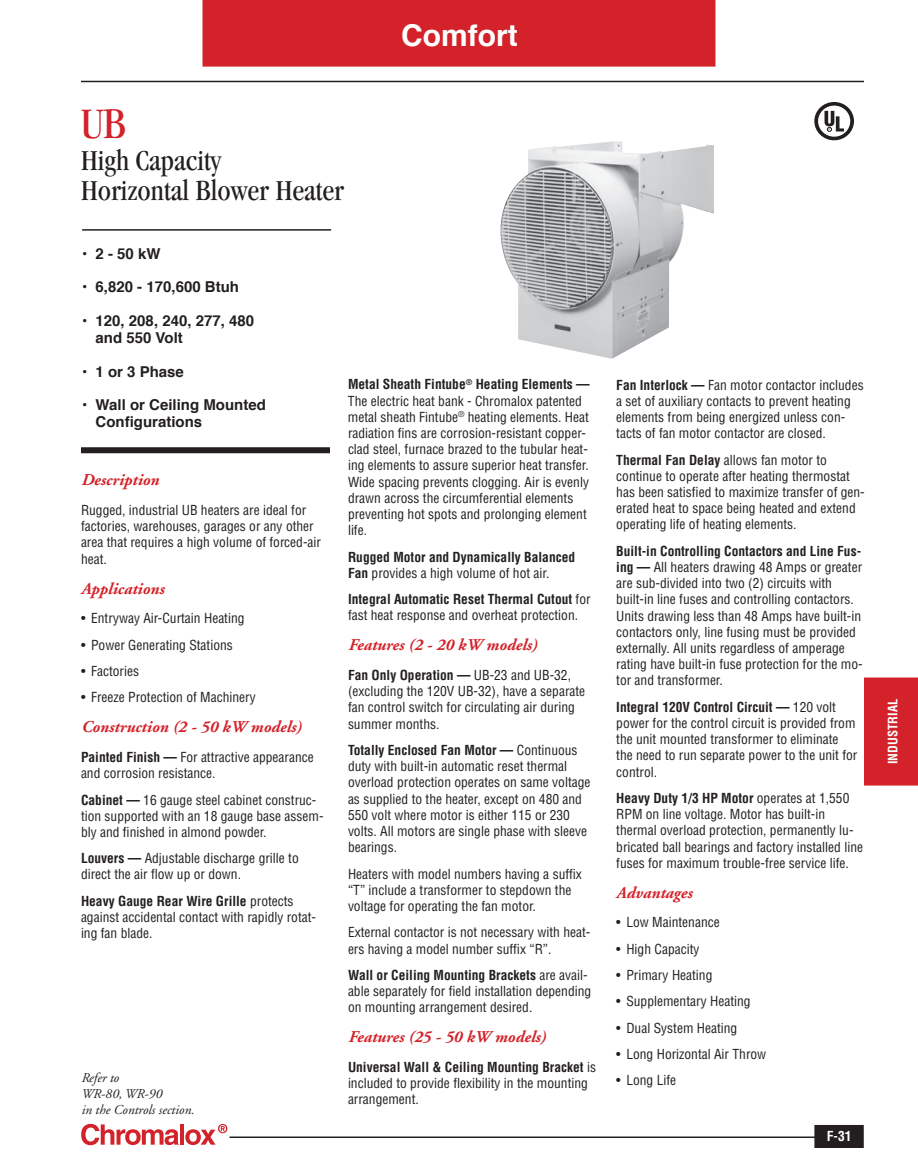
<style>
.page{position:relative;width:918px;height:1175px;background:#fff}
.page>*{position:absolute;margin:0;border:0;box-sizing:border-box;transform-origin:0 0}
.t1{font:condensed 45px "Garamond";color:#d32229}
.t2{font:condensed 30px/30px "Garamond";color:#231f20}
.t3{font:700 30px "Helvetica";color:#fff}
.t4{font:italic 700 16.5px "Adobe Garamond";color:#d32229}
.t5{font:700 15px/17.2px "Helvetica";color:#231f20}
.t6{font:condensed 13.5px/16.2px "Helvetica";color:#231f20}
.t7{font:700 condensed 13.5px/16.2px "Helvetica";color:#231f20}
.t8{font:italic 13.5px/16.2px "Adobe Garamond";color:#231f20}
.t9{font:700 condensed 13.5px "Helvetica";color:#fff}
.t10{font:700 condensed 12.75px "Helvetica";color:#fff}
.s1{font-weight:700}
.s2{font-weight:400}
</style>
<div class="page">
<div style="left:815px;top:1125px;width:48px;height:22px;background:#231f20"></div>
<div style="left:814px;top:1124px;width:50px;height:24px;border:2px solid #231f20"></div>
<hr style="left:81px;top:81px;width:783px;height:1px;background:#231f20">
<hr style="left:230px;top:1136px;width:588px;height:2px;background:#231f20">
<svg style="left:81px;top:1123px;width:98px;height:22px"></svg>
<hr style="left:180px;top:1124px;width:4px;height:20px;background:#d32229">
<svg style="left:185px;top:1124px;width:42px;height:21px"></svg>
<div style="left:202px;top:0;width:514px;height:67px;background:#d32229"></div>
<div style="left:864px;top:677px;width:54px;height:108px;background:#d32229"></div>
<hr style="left:82px;top:229px;width:249px;height:2px;background:#231f20">
<div style="left:81px;top:447px;width:249px;height:6px;background:#231f20"></div>
<img style="left:500px;top:141px;width:214px;height:218px">
<svg style="left:825px;top:111px;width:19px;height:20px"></svg>
<div style="left:814px;top:102px;width:40px;height:38px;border:4px solid #231f20;border-radius:50%"></div>
<h2 class="t3" style="left:401px;top:11px;width:118px">Comfort</h2>
<h1 class="t1" style="left:81px;top:99px;width:46px">UB</h1>
<h2 class="t2" style="left:81px;top:145px;width:265px">High Capacity<br>Horizontal Blower Heater</h2>
<p class="t5" style="left:82px;top:245px;width:80px">• 2-50kW</p>
<p class="t5" style="left:82px;top:279px;width:158px">• 6,820 - 170,600 Btuh</p>
<p class="t5" style="left:96px;top:312px;width:160px;text-indent:-13px">• 120, 208, 240, 277, 480 and 550 Volt</p>
<p class="t5" style="left:82px;top:363px;width:103px">• 1 or 3 Phase</p>
<p class="t5" style="left:96px;top:396px;width:172px;text-indent:-14px">• Wall or Ceiling Mounted<br>Configurations</p>
<p class="t4" style="left:81px;top:471px;width:79px">Description</p>
<p class="t6" style="left:81px;top:502px;width:242px">Rugged, industrial UB heaters are ideal for factories, warehouses, garages or any other area that requires a high volume of forced-air heat.</p>
<p class="t4" style="left:81px;top:579px;width:85px">Applications</p>
<p class="t6" style="left:81px;top:610px;width:165px">• Entryway Air-Curtain Heating</p>
<p class="t6" style="left:81px;top:636px;width:153px">• Power Generating Stations</p>
<p class="t6" style="left:81px;top:662px;width:60px">• Factories</p>
<p class="t6" style="left:81px;top:689px;width:176px">• Freeze Protection of Machinery</p>
<p class="t4" style="left:81px;top:718px;width:222px">Construction (2 - 50 kW models)</p>
<p class="t6" style="left:81px;top:748px;width:234px"><span class="s1">Painted Finish —</span> For attractive appearance and corrosion resistance.</p>
<p class="t6" style="left:81px;top:791px;width:244px"><span class="s1">Cabinet —</span> 16 gauge steel cabinet construc&shy;tion supported with an 18 gauge base assem&shy;bly and finished in almond powder.</p>
<p class="t6" style="left:81px;top:850px;width:219px"><span class="s1">Louvers —</span> Adjustable discharge grille to direct the air flow up or down.</p>
<p class="t6" style="left:81px;top:892px;width:237px"><span class="s1">Heavy Gauge Rear Wire Grille</span> protects against accidental contact with rapidly rotat&shy;ing fan blade.</p>
<p class="t8" style="left:81px;top:1070px;width:115px">Refer to<br>WR-80, WR-90<br>in the Controls section.</p>
<p class="t6" style="left:348px;top:376px;width:243px"><span class="s1">Metal Sheath Fintube</span><sup>®</sup> <span class="s1">Heating Elements — </span>The electric heat bank - Chromalox patented metal sheath Fintube<sup>®</sup> heating elements. Heat radiation fins are corrosion-resistant copper&shy;clad steel, furnace brazed to the tubular heat&shy;ing elements to assure superior heat transfer.<br>Wide spacing prevents clogging. Air is evenly drawn across the circumferential elements preventing hot spots and prolonging element life.</p>
<p class="t7" style="left:348px;top:548px;width:229px">Rugged Motor and Dynamically Balanced<br>Fan <span class="s2">provides a high volume of hot air.</span></p>
<p class="t6" style="left:348px;top:591px;width:244px"><span class="s1">Integral Automatic Reset Thermal Cutout</span> for fast heat response and overheat protection.</p>
<p class="t4" style="left:348px;top:636px;width:191px">Features (2 - 20 kW models)</p>
<p class="t6" style="left:348px;top:666px;width:239px"><span class="s1">Fan Only Operation —</span> UB-23 and UB-32, (excluding the 120V UB-32), have a separate fan control switch for circulating air during summer months.</p>
<p class="t6" style="left:348px;top:741px;width:244px"><span class="s1">Totally Enclosed Fan Motor —</span> Continuous duty with built-in automatic reset thermal overload protection operates on same voltage as supplied to the heater, except on 480 and 550 volt where motor is either 115 or 230 volts. All motors are single phase with sleeve bearings.</p>
<p class="t6" style="left:348px;top:865px;width:235px">Heaters with model numbers having a suffix “T” include a transformer to stepdown the voltage for operating the fan motor.</p>
<p class="t6" style="left:348px;top:924px;width:244px">External contactor is not necessary with heat&shy;ers having a model number suffix “R”.</p>
<p class="t6" style="left:348px;top:966px;width:245px"><span class="s1">Wall or Ceiling Mounting Brackets</span> are avail&shy;able separately for field installation depending on mounting arrangement desired.</p>
<p class="t4" style="left:348px;top:1028px;width:199px">Features (25 - 50 kW models)</p>
<p class="t6" style="left:348px;top:1058px;width:250px"><span class="s1">Universal Wall &amp; Ceiling Mounting Bracket</span> is included to provide flexibility in the mounting arrangement.</p>
<p class="t6" style="left:616px;top:376px;width:249px"><span class="s1">Fan Interlock —</span> Fan motor contactor includes a set of auxiliary contacts to prevent heating elements from being energized unless con&shy;tacts of fan motor contactor are closed.</p>
<p class="t6" style="left:616px;top:451px;width:250px"><span class="s1">Thermal Fan Delay</span> allows fan motor to continue to operate after heating thermostat has been satisfied to maximize transfer of gen&shy;erated heat to space being heated and extend operating life of heating elements.</p>
<p class="t6" style="left:616px;top:542px;width:248px"><span class="s1">Built-in Controlling Contactors and Line Fus&shy;ing —</span> All heaters drawing 48 Amps or greater are sub-divided into two (2) circuits with built-in line fuses and controlling contactors.<br>Units drawing less than 48 Amps have built-in contactors only, line fusing must be provided externally. All units regardless of amperage rating have built-in fuse protection for the mo&shy;tor and transformer.</p>
<p class="t6" style="left:616px;top:698px;width:243px"><span class="s1">Integral 120V Control Circuit —</span> 120 volt power for the control circuit is provided from the unit mounted transformer to eliminate the need to run separate power to the unit for control.</p>
<p class="t6" style="left:616px;top:789px;width:248px"><span class="s1">Heavy Duty 1/3 HP Motor</span> operates at 1,550<br>RPM on line voltage. Motor has built-in thermal overload protection, permanently lu&shy;bricated ball bearings and factory installed line fuses for maximum trouble-free service life.</p>
<p class="t4" style="left:616px;top:883px;width:77px">Advantages</p>
<p class="t6" style="left:616px;top:914px;width:105px">• Low Maintenance</p>
<p class="t6" style="left:616px;top:940px;width:85px">• High Capacity</p>
<p class="t6" style="left:616px;top:966px;width:98px">• Primary Heating</p>
<p class="t6" style="left:616px;top:993px;width:136px">• Supplementary Heating</p>
<p class="t6" style="left:616px;top:1019px;width:123px">• Dual System Heating</p>
<p class="t6" style="left:616px;top:1045px;width:151px">• Long Horizontal Air Throw</p>
<p class="t6" style="left:616px;top:1072px;width:61px">• Long Life</p>
<p class="t9" style="left:827px;top:1127px;width:26px">F-31</p>
<p class="t10" style="left:885px;top:764px;width:67px;rotate:-90deg">Industrial</p>
</div>
